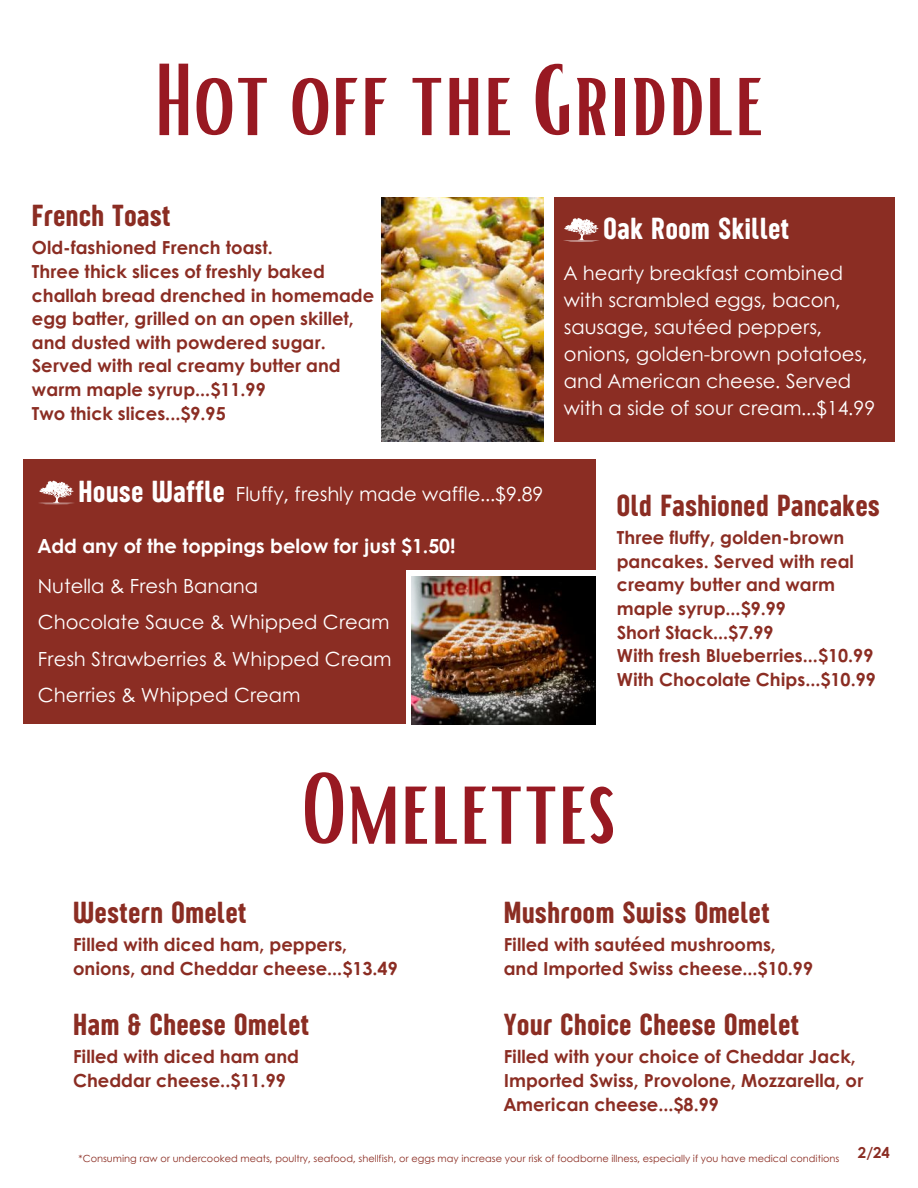
<style>
.page{position:relative;width:918px;height:1188px;background:#fff}
.page>*{position:absolute;margin:0;border:0;box-sizing:border-box;transform-origin:0 0}
.t1{font:98.7px "Bright";color:#981922}
.t2{font:31.5px "Sugo Pro Classic";letter-spacing:.025em;color:#8b2d23}
.t3{font:31.5px "Sugo Pro Classic";letter-spacing:.025em;color:#fff}
.t4{font:19.5px/27px "Century Gothic";color:#fff}
.t5{font:700 19.5px "Century Gothic";color:#fff}
.t6{font:700 18px/23.7px "Century Gothic";color:#8b2d23}
.t7{font:9.75px "Century Gothic";color:#8b2d23}
</style>
<div class="page">
<div style="left:23px;top:459px;width:573px;height:265px;background:#8b2d23"></div>
<svg style="left:39px;top:480px;width:35px;height:25px"></svg>
<svg style="left:406px;top:570px;width:190px;height:155px;background:#cbcac9"></svg>
<div style="left:350px;top:197px;width:544px;height:245px;background:#8b2d23"></div>
<svg style="left:563px;top:218px;width:36px;height:24px"></svg>
<div style="left:335px;top:169px;width:219px;height:284px;background:#fff"></div>
<img style="left:381px;top:197px;width:162px;height:244px">
<img style="left:412px;top:577px;width:183px;height:147px">
<h1 class="t1" style="left:154px;top:36px;width:611px">Hot off the Griddle</h1>
<h2 class="t2" style="left:32px;top:200px;width:140px">French Toast</h2>
<p class="t6" style="left:32px;top:235px;width:344px">Old-fashioned French toast.<br>Three thick slices of freshly baked challah bread drenched in homemade egg batter, grilled on an open skillet, and dusted with powdered sugar.<br>Served with real creamy butter and warm maple syrup...$11.99<br>Two thick slices...$9.95</p>
<h2 class="t3" style="left:603px;top:213px;width:187px">Oak Room Skillet</h2>
<p class="t4" style="left:564px;top:259px;width:313px">A hearty breakfast combined with scrambled eggs, bacon, sausage, sautéed peppers, onions, golden-brown potatoes, and American cheese. Served with a side of sour cream...$14.99</p>
<h2 class="t3" style="left:78px;top:476px;width:148px">House Waffle</h2>
<p class="t4" style="left:236px;top:480px;width:309px">Fluffy, freshly made waffle...$9.89</p>
<p class="t5" style="left:38px;top:532px;width:419px">Add any of the toppings below for just $1.50!</p>
<p class="t4" style="left:38px;top:567px;width:355px;line-height:36.6px">Nutella &amp; Fresh Banana<br>Chocolate Sauce &amp; Whipped Cream<br>Fresh Strawberries &amp; Whipped Cream</p>
<p class="t4" style="left:38px;top:680px;width:264px">Cherries &amp; Whipped Cream</p>
<h2 class="t2" style="left:617px;top:490px;width:264px">Old Fashioned Pancakes</h2>
<p class="t6" style="left:617px;top:525px;width:261px">Three fluffy, golden-brown pancakes. Served with real creamy butter and warm maple syrup...$9.99<br>Short Stack...$7.99<br>With fresh Blueberries...$10.99<br>With Chocolate Chips...$10.99</p>
<h2 class="t2" style="left:73px;top:897px;width:175px">Western Omelet</h2>
<h1 class="t1" style="left:302px;top:745px;width:315px">Omelettes</h1>
<h2 class="t2" style="left:504px;top:897px;width:268px">Mushroom Swiss Omelet</h2>
<p class="t6" style="left:73px;top:932px;width:326px">Filled with diced ham, peppers, onions, and Cheddar cheese...$13.49</p>
<h2 class="t2" style="left:73px;top:1009px;width:238px">Ham &amp; Cheese Omelet</h2>
<p class="t6" style="left:73px;top:1044px;width:227px">Filled with diced ham and<br>Cheddar cheese..$11.99</p>
<p class="t6" style="left:504px;top:932px;width:311px">Filled with sautéed mushrooms, and Imported Swiss cheese...$10.99</p>
<h2 class="t2" style="left:504px;top:1009px;width:297px">Your Choice Cheese Omelet</h2>
<p class="t6" style="left:504px;top:1044px;width:361px">Filled with your choice of Cheddar Jack,<br>Imported Swiss, Provolone, Mozzarella, or<br>American cheese...$8.99</p>
<p class="t7" style="left:79px;top:1151px;width:813px">*Consuming raw or undercooked meats, poultry, seafood, shellfish, or eggs may increase your risk of foodborne illness, especially if you have medical conditions <sup>2/24</sup></p>
</div>
